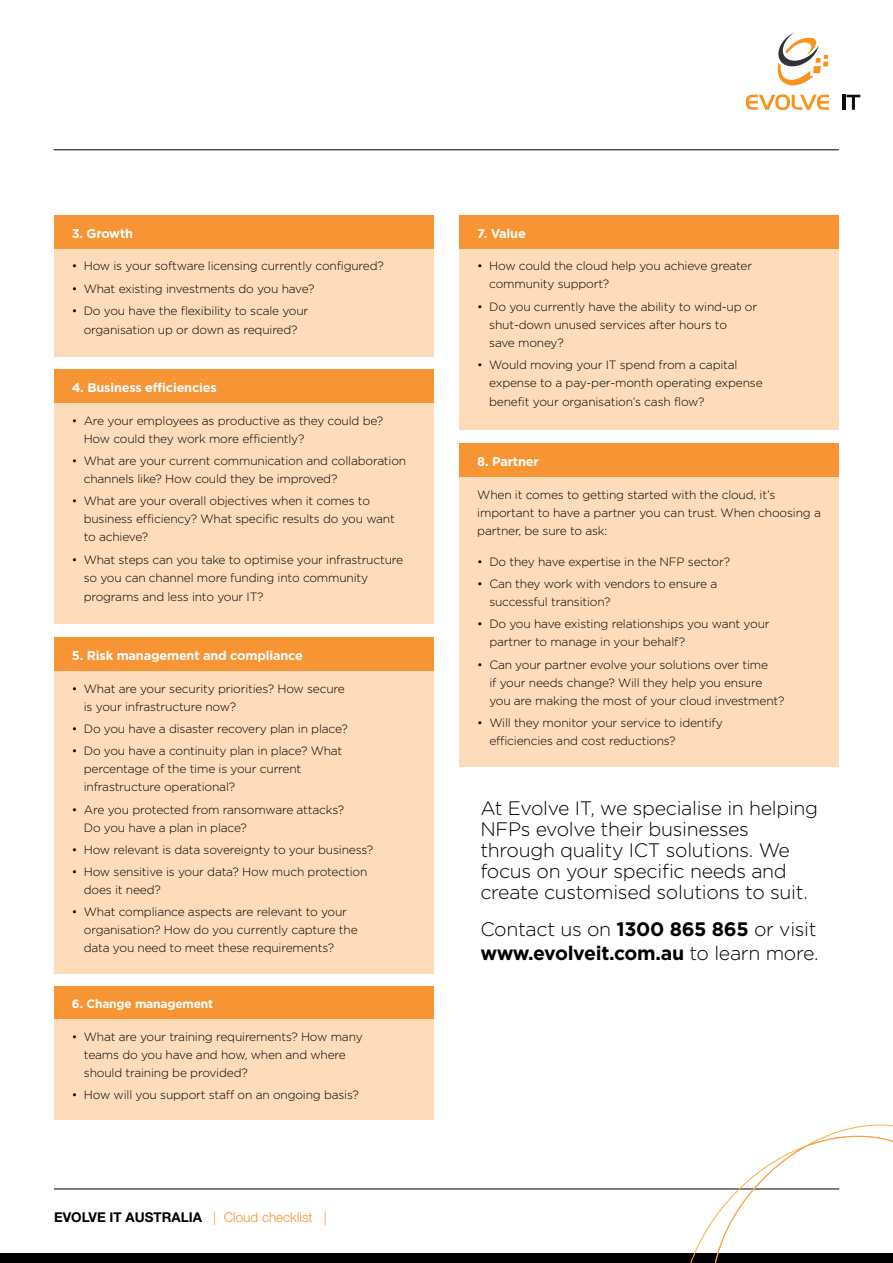
<style>
.page{position:relative;width:893px;height:1263px;background:#fff}
.page>*{position:absolute;margin:0;border:0;box-sizing:border-box;transform-origin:0 0}
.t1{font:300 19.5px/21px "Gotham Rounded";letter-spacing:-.015em;color:#000}
.t2{font:700 19.5px "Gotham HTF";letter-spacing:-.02em;color:#000}
.t3{font:700 13.5px "Helvetica Neue LT Std";color:#000}
.t4{font:700 12.75px "Gotham HTF";letter-spacing:-.015em;color:#fff}
.t5{font:300 12px/18px "Gotham HTF";letter-spacing:-.015em;color:#000}
.t6{font:700 12px "Gotham HTF";letter-spacing:-.015em;color:#fff}
.s1{font-weight:300;color:#f79433}
.s2{font-family:"Gotham HTF";font-weight:700}
.s3{font-family:"Gotham Rounded";font-weight:300}
</style>
<div class="page">
<div style="left:0;top:1253px;width:893px;height:10px;background:#000"></div>
<hr style="left:54px;top:1188px;width:785px;height:1px;background:#000">
<div style="left:54px;top:215px;width:379px;height:34px;background:#f79433"></div>
<div style="left:54px;top:249px;width:379px;height:108px;background:#fedbba"></div>
<div style="left:54px;top:371px;width:379px;height:252px;background:#fedbba"></div>
<div style="left:54px;top:638px;width:379px;height:33px;background:#f79433"></div>
<div style="left:54px;top:671px;width:379px;height:302px;background:#fedbba"></div>
<div style="left:54px;top:986px;width:379px;height:34px;background:#f79433"></div>
<div style="left:54px;top:1020px;width:379px;height:100px;background:#fedbba"></div>
<div style="left:460px;top:215px;width:379px;height:34px;background:#f79433"></div>
<div style="left:460px;top:249px;width:379px;height:180px;background:#fedbba"></div>
<div style="left:460px;top:443px;width:379px;height:34px;background:#f79433"></div>
<div style="left:460px;top:477px;width:379px;height:290px;background:#fedbba"></div>
<div style="left:54px;top:370px;width:379px;height:33px;background:#f79433"></div>
<svg style="left:664px;top:1124px;width:229px;height:139px"></svg>
<hr style="left:54px;top:149px;width:785px;height:1px;background:#000">
<svg style="left:777px;top:33px;width:51px;height:53px"></svg>
<svg style="left:746px;top:94px;width:83px;height:16px"></svg>
<hr style="left:842px;top:95px;width:3px;height:15px;background:#0b0d0d">
<svg style="left:846px;top:95px;width:14px;height:15px"></svg>
<p class="t4" style="left:72px;top:226px;width:63px">3. Growth</p>
<p class="t5" style="left:72px;top:257px;width:314px">• How is your software licensing currently configured?</p>
<p class="t5" style="left:72px;top:279px;width:244px">• What existing investments do you have?</p>
<p class="t5" style="left:72px;top:301px;width:238px;line-height:19.5px;text-align:center">• Do you have the flexibility to scale your organisation up or down as required?</p>
<p class="t4" style="left:72px;top:380px;width:147px">4. Business efficiencies</p>
<p class="t5" style="left:84px;top:411px;width:301px;text-indent:-12px">• Are your employees as productive as they could be?<br>How could they work more efficiently?</p>
<p class="t5" style="left:84px;top:452px;width:324px;text-indent:-12px">• What are your current communication and collaboration channels like? How could they be improved?</p>
<p class="t5" style="left:84px;top:492px;width:313px;text-indent:-12px">• What are your overall objectives when it comes to business efficiency? What specific results do you want to achieve?</p>
<p class="t5" style="left:84px;top:550px;width:321px;text-indent:-12px">• What steps can you take to optimise your infrastructure so you can channel more funding into community</p>
<p class="t5" style="left:84px;top:588px;width:181px">programs and less into your IT?</p>
<p class="t4" style="left:72px;top:648px;width:233px">5. Risk management and compliance</p>
<p class="t5" style="left:84px;top:679px;width:263px;text-indent:-12px">• What are your security priorities? How secure is your infrastructure now?</p>
<p class="t5" style="left:72px;top:720px;width:277px">• Do you have a disaster recovery plan in place?</p>
<p class="t5" style="left:84px;top:742px;width:260px;text-indent:-12px">• Do you have a continuity plan in place? What percentage of the time is your current infrastructure operational?</p>
<p class="t5" style="left:84px;top:800px;width:262px;text-indent:-12px">• Are you protected from ransomware attacks?<br>Do you have a plan in place?</p>
<p class="t5" style="left:72px;top:840px;width:303px">• How relevant is data sovereignty to your business?</p>
<p class="t5" style="left:84px;top:863px;width:285px;text-indent:-12px">• How sensitive is your data? How much protection does it need?</p>
<p class="t5" style="left:84px;top:903px;width:275px;text-indent:-12px">• What compliance aspects are relevant to your organisation? How do you currently capture the data you need to meet these requirements?</p>
<p class="t6" style="left:72px;top:997px;width:143px">6. Change management</p>
<p class="t5" style="left:84px;top:1027px;width:280px;text-indent:-12px">• What are your training requirements? How many teams do you have and how, when and where should training be provided?</p>
<p class="t5" style="left:72px;top:1085px;width:288px">• How will you support staff on an ongoing basis?</p>
<p class="t3" style="left:54px;top:1208px;width:274px">EVOLVE IT AUSTRALIA <span class="s1">| Cloud checklist |</span></p>
<p class="t4" style="left:477px;top:226px;width:50px">7. Value</p>
<p class="t5" style="left:489px;top:257px;width:264px;text-indent:-12px">• How could the cloud help you achieve greater community support?</p>
<p class="t5" style="left:489px;top:297px;width:270px;text-indent:-12px">• Do you currently have the ability to wind-up or shut-down unused services after hours to<br>save money?</p>
<p class="t5" style="left:489px;top:356px;width:275px;text-indent:-12px">• Would moving your IT spend from a capital expense to a pay-per-month operating expense</p>
<p class="t5" style="left:489px;top:393px;width:217px">benefit your organisation’s cash flow?</p>
<p class="t4" style="left:477px;top:454px;width:63px">8. Partner</p>
<p class="t5" style="left:477px;top:485px;width:345px">When it comes to getting started with the cloud, it’s important to have a partner you can trust. When choosing a partner, be sure to ask:</p>
<p class="t5" style="left:477px;top:553px;width:254px">• Do they have expertise in the NFP sector?</p>
<p class="t5" style="left:489px;top:575px;width:229px;text-indent:-12px">• Can they work with vendors to ensure a successful transition?</p>
<p class="t5" style="left:489px;top:615px;width:282px;text-indent:-12px">• Do you have existing relationships you want your partner to manage in your behalf?</p>
<p class="t5" style="left:489px;top:655px;width:297px;text-indent:-12px">• Can your partner evolve your solutions over time<br>if your needs change? Will they help you ensure you are making the most of your cloud investment?</p>
<p class="t5" style="left:489px;top:714px;width:235px;text-indent:-12px">• Will they monitor your service to identify efficiencies and cost reductions?</p>
<h1 class="t1" style="left:480px;top:796px;width:339px">At Evolve IT, we specialise in helping NFPs evolve their businesses through quality ICT solutions. We focus on your specific needs and create customised solutions to suit.</h1>
<h1 class="t1" style="left:480px;top:918px;width:338px">Contact us on <span class="s2">1300 865 865</span> or visit</h1>
<h1 class="t2" style="left:480px;top:942px;width:340px">www.evolveit.com.au <span class="s3">to learn more.</span></h1>
</div>
